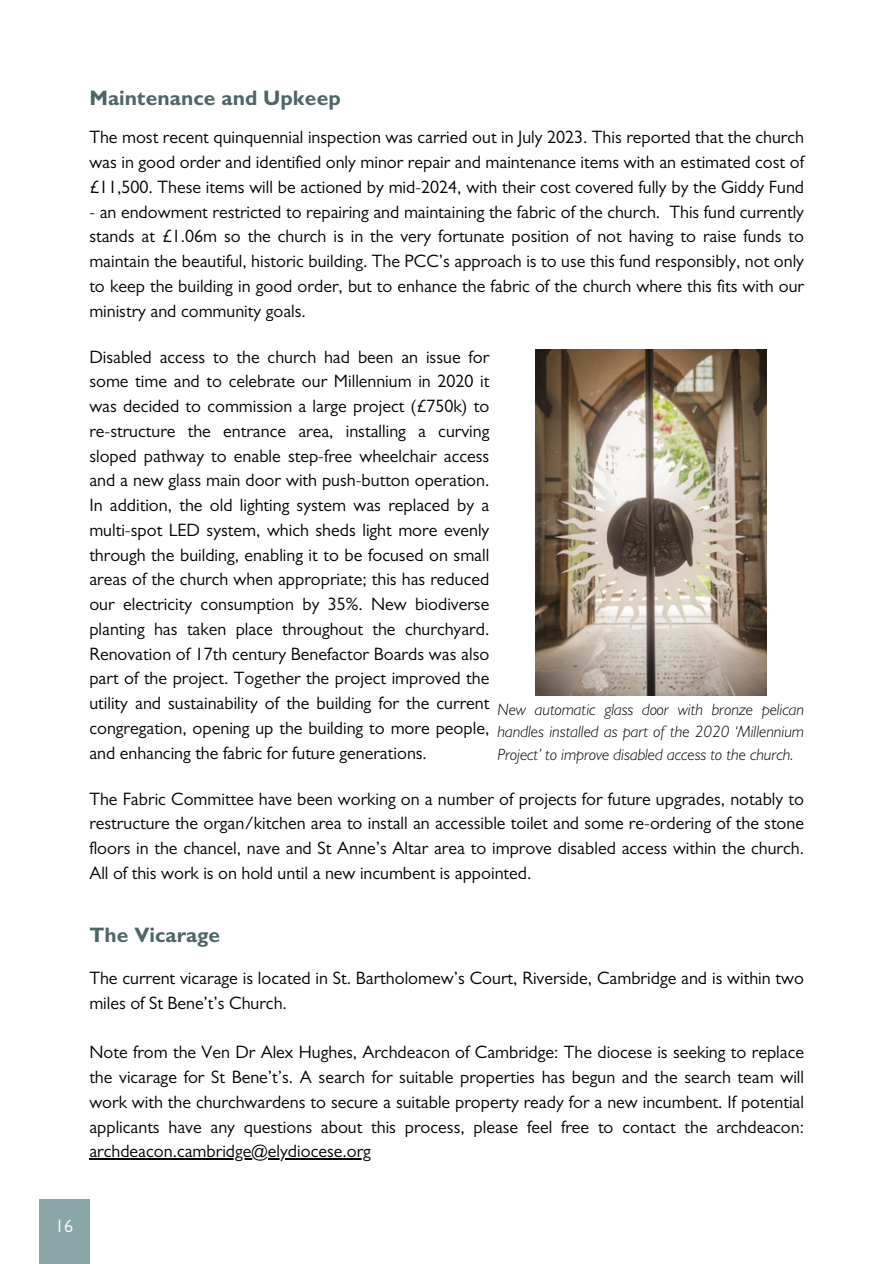
<style>
.page{position:relative;width:893px;height:1264px;background:#fff}
.page>*{position:absolute;margin:0;border:0;box-sizing:border-box;transform-origin:0 0}
.t1{font:700 21px "Gill Sans";color:#4d6666}
.t2{font:18px/24.8px "Gill Sans";color:#000;text-align:justify}
.t3{font:18px "Gill Sans";color:#fff}
.t4{font:italic 300 16.5px/22.5px "Gill Sans";color:#000;text-align:justify}
</style>
<div class="page">
<div style="left:39px;top:1198px;width:50px;height:65px;background:#8ba6a6"></div>
<img style="left:535px;top:349px;width:231px;height:346px">
<hr style="left:89px;top:1158px;width:282px;height:1px;background:#000">
<p class="t1" style="left:89px;top:91px;width:253px">Maintenance and Upkeep</p>
<p class="t2" style="left:89px;top:128px;width:716px">The most recent quinquennial inspection was carried out in July 2023. This reported that the church was in good order and identified only minor repair and maintenance items with an estimated cost of £11,500. These items will be actioned by mid-2024, with their cost covered fully by the Giddy Fund</p>
<p class="t2" style="left:89px;top:202px;width:716px">- an endowment restricted to repairing and maintaining the fabric of the church. This fund currently stands at £1.06m so the church is in the very fortunate position of not having to raise funds to maintain the beautiful, historic building. The PCC’s approach is to use this fund responsibly, not only to keep the building in good order, but to enhance the fabric of the church where this fits with our ministry and community goals.</p>
<p class="t2" style="left:89px;top:347px;width:401px">Disabled access to the church had been an issue for some time and to celebrate our Millennium in 2020 it was decided to commission a large project (£750k) to re-structure the entrance area, installing a curving sloped pathway to enable step-free wheelchair access and a new glass main door with push-button operation.<br>In addition, the old lighting system was replaced by a multi-spot LED system, which sheds light more evenly through the building, enabling it to be focused on small areas of the church when appropriate; this has reduced our electricity consumption by 35%. New biodiverse planting has taken place throughout the churchyard.<br>Renovation of 17th century Benefactor Boards was also part of the project. Together the project improved the utility and sustainability of the building for the current congregation, opening up the building to more people, and enhancing the fabric for future generations.</p>
<p class="t2" style="left:89px;top:789px;width:716px">The Fabric Committee have been working on a number of projects for future upgrades, notably to restructure the organ/kitchen area to install an accessible toilet and some re-ordering of the stone floors in the chancel, nave and St Anne’s Altar area to improve disabled access within the church.<br>All of this work is on hold until a new incumbent is appointed.</p>
<p class="t4" style="left:497px;top:700px;width:308px">New automatic glass door with bronze pelican handles installed as part of the 2020 ‘Millennium Project’ to improve disabled access to the church.</p>
<p class="t1" style="left:89px;top:928px;width:133px">The Vicarage</p>
<p class="t2" style="left:89px;top:968px;width:716px">The current vicarage is located in St. Bartholomew’s Court, Riverside, Cambridge and is within two miles of St Bene’t’s Church.</p>
<p class="t2" style="left:89px;top:1042px;width:716px">Note from the Ven Dr Alex Hughes, Archdeacon of Cambridge: The diocese is seeking to replace the vicarage for St Bene’t’s. A search for suitable properties has begun and the search team will work with the churchwardens to secure a suitable property ready for a new incumbent. If potential applicants have any questions about this process, please feel free to contact the archdeacon: archdeacon.cambridge@elydiocese.org</p>
<p class="t3" style="left:55px;top:1219px;width:19px">16</p>
</div>
